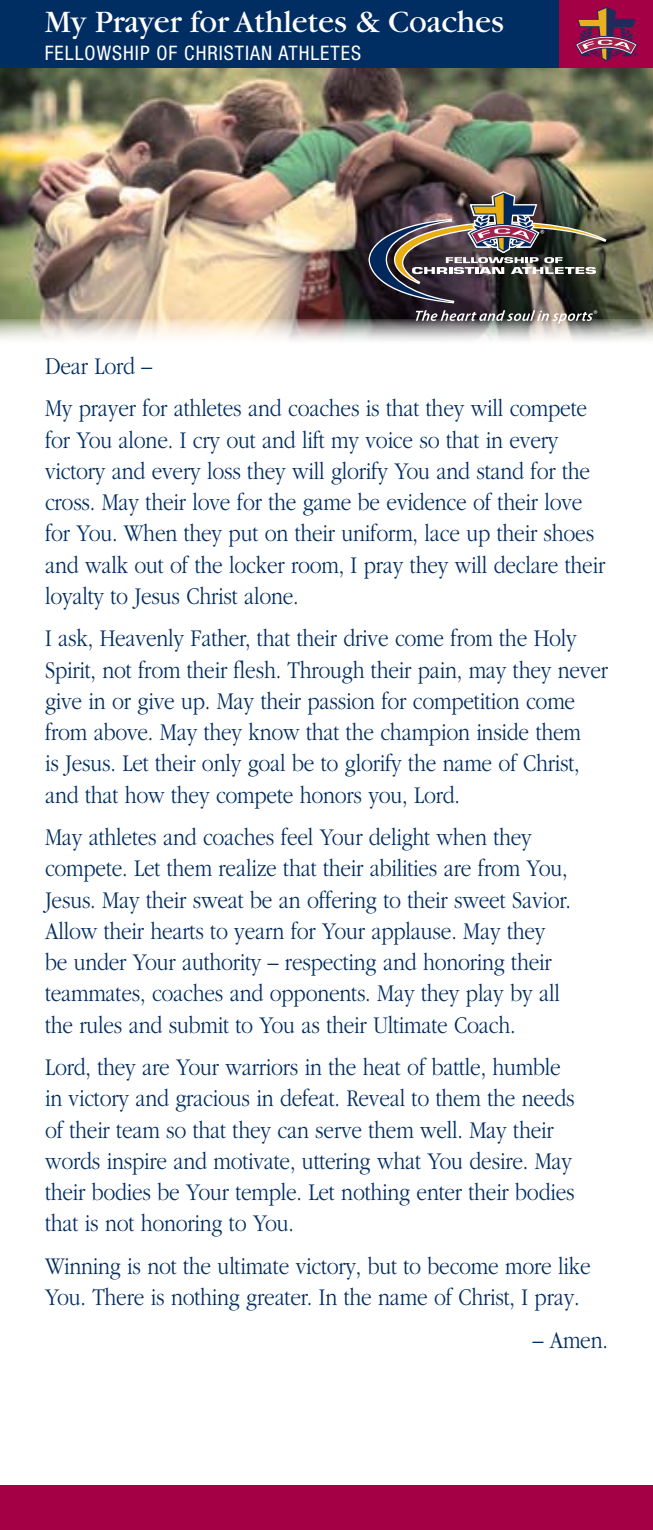
<style>
.page{position:relative;width:653px;height:1530px;background:#fff}
.page>*{position:absolute;margin:0;border:0;box-sizing:border-box;transform-origin:0 0}
.t1{font:32.5px "Garamond";color:#fff}
.t2{font:300 25px/31.2px "Garamond";letter-spacing:-.01em;color:#002d62;scale:.85 1}
.t3{font:condensed 20px "Helvetica Neue";letter-spacing:.05em;color:#fff}
</style>
<div class="page">
<img style="left:0;top:67px;width:652px;height:252px">
<div style="left:0;top:0;width:652px;height:67px;background:#002d62"></div>
<div style="left:0;top:1485px;width:652px;height:45px;background:#a40046"></div>
<svg style="left:415px;top:310px;width:182px;height:9px;background:#6d6969"></svg>
<img style="left:368px;top:191px;width:238px;height:112px">
<div style="left:559px;top:0;width:93px;height:67px;background:#a40046"></div>
<svg style="left:575px;top:7px;width:62px;height:54px"></svg>
<h1 class="t1" style="left:45px;top:5px;width:461px">My Prayer for Athletes &amp; Coaches</h1>
<p class="t3" style="left:45px;top:41px;width:318px">FELLOWSHIP OF CHRISTIAN ATHLETES</p>
<p class="t2" style="left:45px;top:345px;width:639px;line-height:42.5px">Dear Lord –<br>My prayer for athletes and coaches is that they will compete</p>
<p class="t2" style="left:45px;top:424px;width:660px">for You alone. I cry out and lift my voice so that in every victory and every loss they will glorify You and stand for the cross. May their love for the game be evidence of their love for You. When they put on their uniform, lace up their shoes and walk out of the locker room, I pray they will declare their loyalty to Jesus Christ alone.</p>
<p class="t2" style="left:45px;top:623px;width:663px">I ask, Heavenly Father, that their drive come from the Holy Spirit, not from their flesh. Through their pain, may they never give in or give up. May their passion for competition come from above. May they know that the champion inside them<br>is Jesus. Let their only goal be to glorify the name of Christ, and that how they compete honors you, Lord.</p>
<p class="t2" style="left:45px;top:822px;width:620px">May athletes and coaches feel Your delight when they compete. Let them realize that their abilities are from You, Jesus. May their sweat be an offering to their sweet Savior.<br>Allow their hearts to yearn for Your applause. May they be under Your authority – respecting and honoring their teammates, coaches and opponents. May they play by all the rules and submit to You as their Ultimate Coach.</p>
<p class="t2" style="left:45px;top:1052px;width:624px">Lord, they are Your warriors in the heat of battle, humble in victory and gracious in defeat. Reveal to them the needs of their team so that they can serve them well. May their words inspire and motivate, uttering what You desire. May their bodies be Your temple. Let nothing enter their bodies that is not honoring to You.</p>
<p class="t2" style="left:45px;top:1251px;width:643px">Winning is not the ultimate victory, but to become more like<br>You. There is nothing greater. In the name of Christ, I pray.</p>
<p class="t2" style="left:532px;top:1324px;width:90px">– Amen.</p>
</div>
